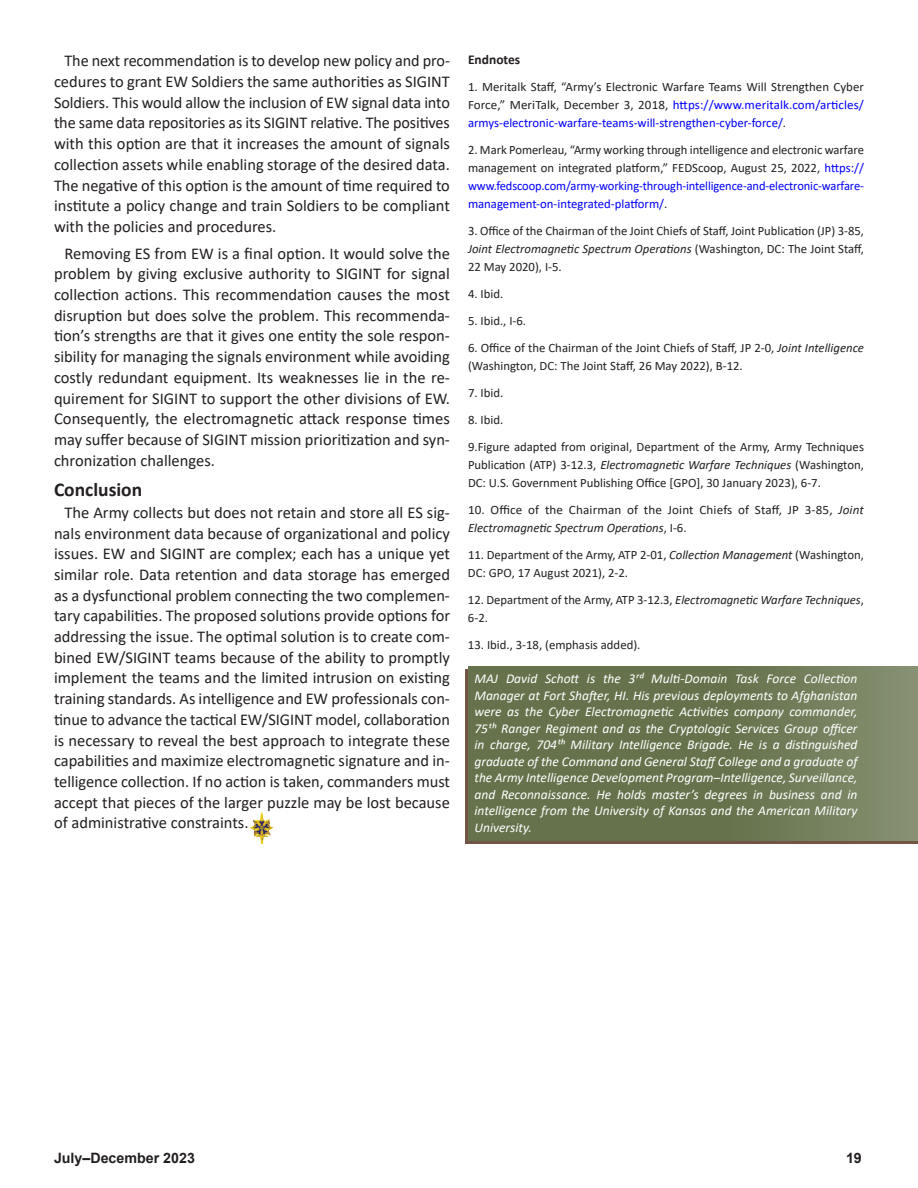
<style>
.page{position:relative;width:918px;height:1188px;background:#fff}
.page>*{position:absolute;margin:0;border:0;box-sizing:border-box;transform-origin:0 0}
.t1{font:700 19.5px "Calibri";color:#231f20}
.Body_Text{font:16.5px/20.7px "Calibri";color:#231f20;text-align:justify}
.t2{font:700 14.25px "Arial";color:#231f20}
.Biography{font:italic 13.5px/16.5px "Calibri";color:#fff;text-align:justify}
.Endnote_title_No_Space_before{font:700 13.5px "Calibri";color:#231f20}
.Endnote_text{font:12.75px/18px "Calibri";color:#231f20;text-align:justify}
.s1{color:#00f}
.s2{font-style:italic}
</style>
<div class="page">
<div style="left:465px;top:669px;width:453px;height:175px;background:#735546"></div>
<img style="left:250px;top:812px;width:24px;height:32px">
<div style="left:468px;top:666px;width:450px;height:175px;background:linear-gradient(to right,#5c6a41,#7c8766)"></div>
<p class="Body_Text" style="left:54px;top:50px;width:398px;text-indent:10px">The next recommendation is to develop new policy and pro&shy;cedures to grant EW Soldiers the same authorities as SIGINT Soldiers. This would allow the inclusion of EW signal data into the same data repositories as its SIGINT relative. The positives with this option are that it increases the amount of signals collection assets while enabling storage of the desired data.<br>The negative of this option is the amount of time required to institute a policy change and train Soldiers to be compliant with the policies and procedures.</p>
<p class="Body_Text" style="left:54px;top:242px;width:398px;text-indent:10px">Removing ES from EW is a final option. It would solve the problem by giving exclusive authority to SIGINT for signal collection actions. This recommendation causes the most disruption but does solve the problem. This recommenda&shy;tion’s strengths are that it gives one entity the sole respon&shy;sibility for managing the signals environment while avoiding costly redundant equipment. Its weaknesses lie in the re&shy;quirement for SIGINT to support the other divisions of EW.<br>Consequently, the electromagnetic attack response times may suffer because of SIGINT mission prioritization and syn&shy;chronization challenges.</p>
<p class="t1" style="left:54px;top:475px;width:90px">Conclusion</p>
<p class="Body_Text" style="left:54px;top:502px;width:398px;text-indent:10px">The Army collects but does not retain and store all ES sig&shy;nals environment data because of organizational and policy issues. EW and SIGINT are complex; each has a unique yet similar role. Data retention and data storage has emerged as a dysfunctional problem connecting the two complemen&shy;tary capabilities. The proposed solutions provide options for addressing the issue. The optimal solution is to create com&shy;bined EW/SIGINT teams because of the ability to promptly implement the teams and the limited intrusion on existing training standards. As intelligence and EW professionals con&shy;tinue to advance the tactical EW/SIGINT model, collaboration is necessary to reveal the best approach to integrate these capabilities and maximize electromagnetic signature and in&shy;telligence collection. If no action is taken, commanders must accept that pieces of the larger puzzle may be lost because of administrative constraints.</p>
<p class="Endnote_title_No_Space_before" style="left:468px;top:50px;width:54px">Endnotes</p>
<p class="Endnote_text" style="left:468px;top:78px;width:397px">1. Meritalk Staff, “Army’s Electronic Warfare Teams Will Strengthen Cyber Force,” MeriTalk, December 3, 2018, <span class="s1">https://www.meritalk.com/articles/ armys-electronic-warfare-teams-will-strengthen-cyber-force/</span>.</p>
<p class="Endnote_text" style="left:468px;top:141px;width:397px">2. Mark Pomerleau, “Army working through intelligence and electronic warfare management on integrated platform,” FEDScoop, August 25, 2022, <span class="s1">https:// www.fedscoop.com/army-working-through-intelligence-and-electronic-warfare&shy;management-on-integrated-platform/</span>.</p>
<p class="Endnote_text" style="left:468px;top:222px;width:398px">3. Office of the Chairman of the Joint Chiefs of Staff, Joint Publication (JP) 3-85, <span class="s2">Joint Electromagnetic Spectrum Operations</span> (Washington, DC: The Joint Staff, 22 May 2020), I-5.</p>
<p class="Endnote_text" style="left:468px;top:285px;width:37px">4. Ibid.</p>
<p class="Endnote_text" style="left:468px;top:312px;width:60px">5. Ibid., I-6.</p>
<p class="Endnote_text" style="left:468px;top:339px;width:398px">6. Office of the Chairman of the Joint Chiefs of Staff, JP 2-0, <span class="s2">Joint Intelligence </span>(Washington, DC: The Joint Staff, 26 May 2022), B-12.</p>
<p class="Endnote_text" style="left:468px;top:384px;width:37px">7. Ibid.</p>
<p class="Endnote_text" style="left:468px;top:411px;width:37px">8. Ibid.</p>
<p class="Endnote_text" style="left:468px;top:438px;width:397px">9.Figure adapted from original, Department of the Army, Army Techniques Publication (ATP) 3-12.3, <span class="s2">Electromagnetic Warfare Techniques</span> (Washington, DC: U.S. Government Publishing Office [GPO], 30 January 2023), 6-7.</p>
<p class="Endnote_text" style="left:468px;top:501px;width:397px">10. Office of the Chairman of the Joint Chiefs of Staff, JP 3-85, <span class="s2">Joint<br>Electromagnetic Spectrum Operations</span>, I-6.</p>
<p class="Endnote_text" style="left:468px;top:546px;width:397px">11. Department of the Army, ATP 2-01, <span class="s2">Collection Management</span> (Washington,<br>DC: GPO, 17 August 2021), 2-2.</p>
<p class="Endnote_text" style="left:468px;top:591px;width:398px">12. Department of the Army, ATP 3-12.3, <span class="s2">Electromagnetic Warfare Techniques</span>,<br>6-2.</p>
<p class="Endnote_text" style="left:468px;top:636px;width:174px">13. Ibid., 3-18, (emphasis added).</p>
<p class="Biography" style="left:474px;top:670px;width:385px">MAJ David Schott is the 3rd Multi-Domain Task Force Collection Manager at Fort Shafter, HI. His previous deployments to Afghanistan were as the Cyber Electromagnetic Activities company commander, 75th Ranger Regiment and as the Cryptologic Services Group officer in charge, 704th Military Intelligence Brigade. He is a distinguished graduate of the Command and General Staff College and a graduate of the Army Intelligence Development Program–Intelligence, Surveillance, and Reconnaissance. He holds master’s degrees in business and in intelligence from the University of Kansas and the American Military University.</p>
<p class="t2" style="left:54px;top:1148px;width:142px">July–December 2023</p>
<p class="t2" style="left:846px;top:1148px;width:17px">19</p>
</div>
